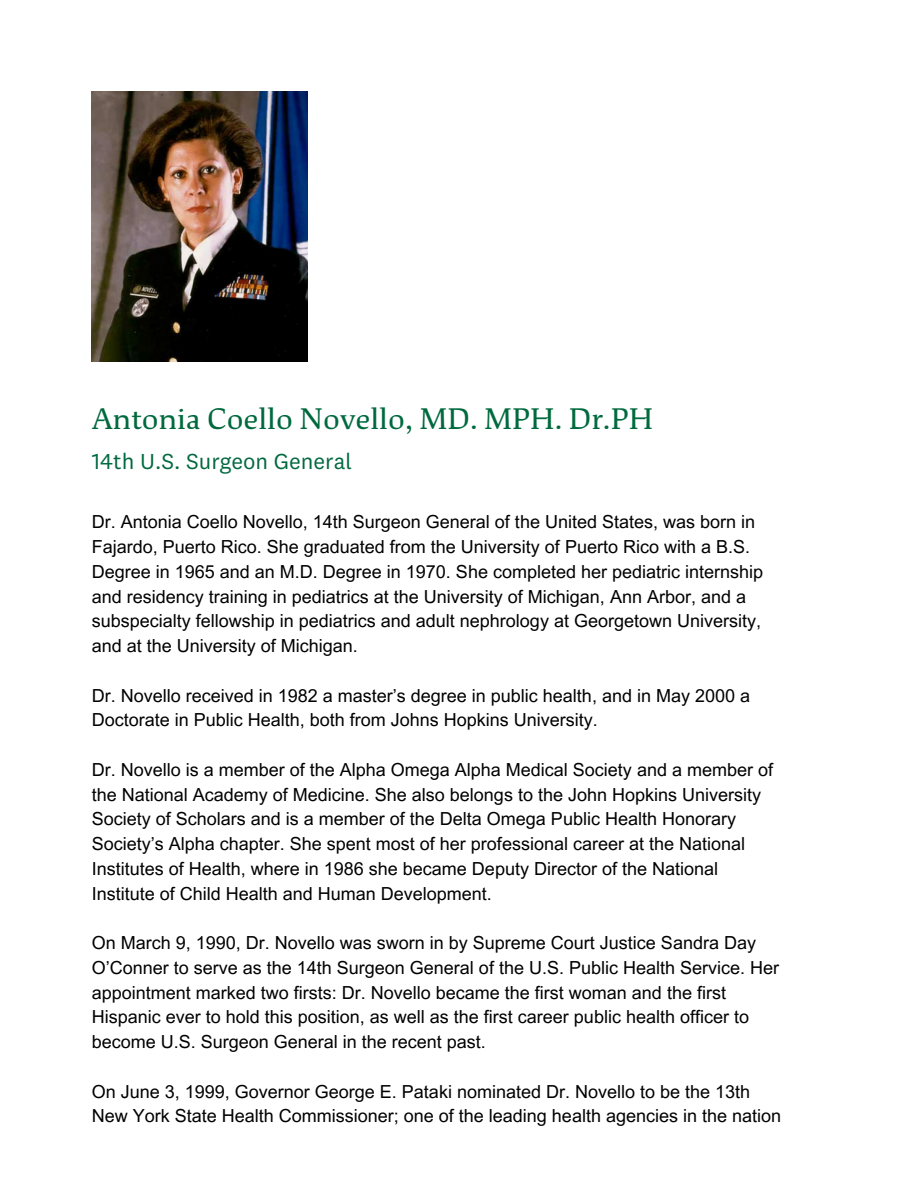
<style>
.page{position:relative;width:918px;height:1188px;background:#fff}
.page>*{position:absolute;margin:0;border:0;box-sizing:border-box;transform-origin:0 0}
.t1{font:31.5px "Dartmouth Ruzicka";color:#00693e}
.t2{font:22.5px "National 2";color:#00693e}
.t3{font:18px/24.8px "Arial MT Pro";color:#000}
</style>
<div class="page">
<img style="left:92px;top:92px;width:216px;height:270px">
<p class="t1" style="left:92px;top:399px;width:563px">Antonia Coello Novello, MD. MPH. Dr.PH</p>
<p class="t2" style="left:92px;top:451px;width:262px">14th U.S. Surgeon General</p>
<p class="t3" style="left:92px;top:512px;width:673px">Dr. Antonia Coello Novello, 14th Surgeon General of the United States, was born in Fajardo, Puerto Rico. She graduated from the University of Puerto Rico with a B.S.<br>Degree in 1965 and an M.D. Degree in 1970. She completed her pediatric internship and residency training in pediatrics at the University of Michigan, Ann Arbor, and a subspecialty fellowship in pediatrics and adult nephrology at Georgetown University, and at the University of Michigan.</p>
<p class="t3" style="left:92px;top:685px;width:660px">Dr. Novello received in 1982 a master’s degree in public health, and in May 2000 a<br>Doctorate in Public Health, both from Johns Hopkins University.</p>
<p class="t3" style="left:92px;top:759px;width:683px">Dr. Novello is a member of the Alpha Omega Alpha Medical Society and a member of the National Academy of Medicine. She also belongs to the John Hopkins University Society of Scholars and is a member of the Delta Omega Public Health Honorary Society’s Alpha chapter. She spent most of her professional career at the National Institutes of Health, where in 1986 she became Deputy Director of the National Institute of Child Health and Human Development.</p>
<p class="t3" style="left:92px;top:933px;width:689px">On March 9, 1990, Dr. Novello was sworn in by Supreme Court Justice Sandra Day O’Conner to serve as the 14th Surgeon General of the U.S. Public Health Service. Her appointment marked two firsts: Dr. Novello became the first woman and the first Hispanic ever to hold this position, as well as the first career public health officer to become U.S. Surgeon General in the recent past.</p>
<p class="t3" style="left:92px;top:1081px;width:691px">On June 3, 1999, Governor George E. Pataki nominated Dr. Novello to be the 13th<br>New York State Health Commissioner; one of the leading health agencies in the nation</p>
</div>
